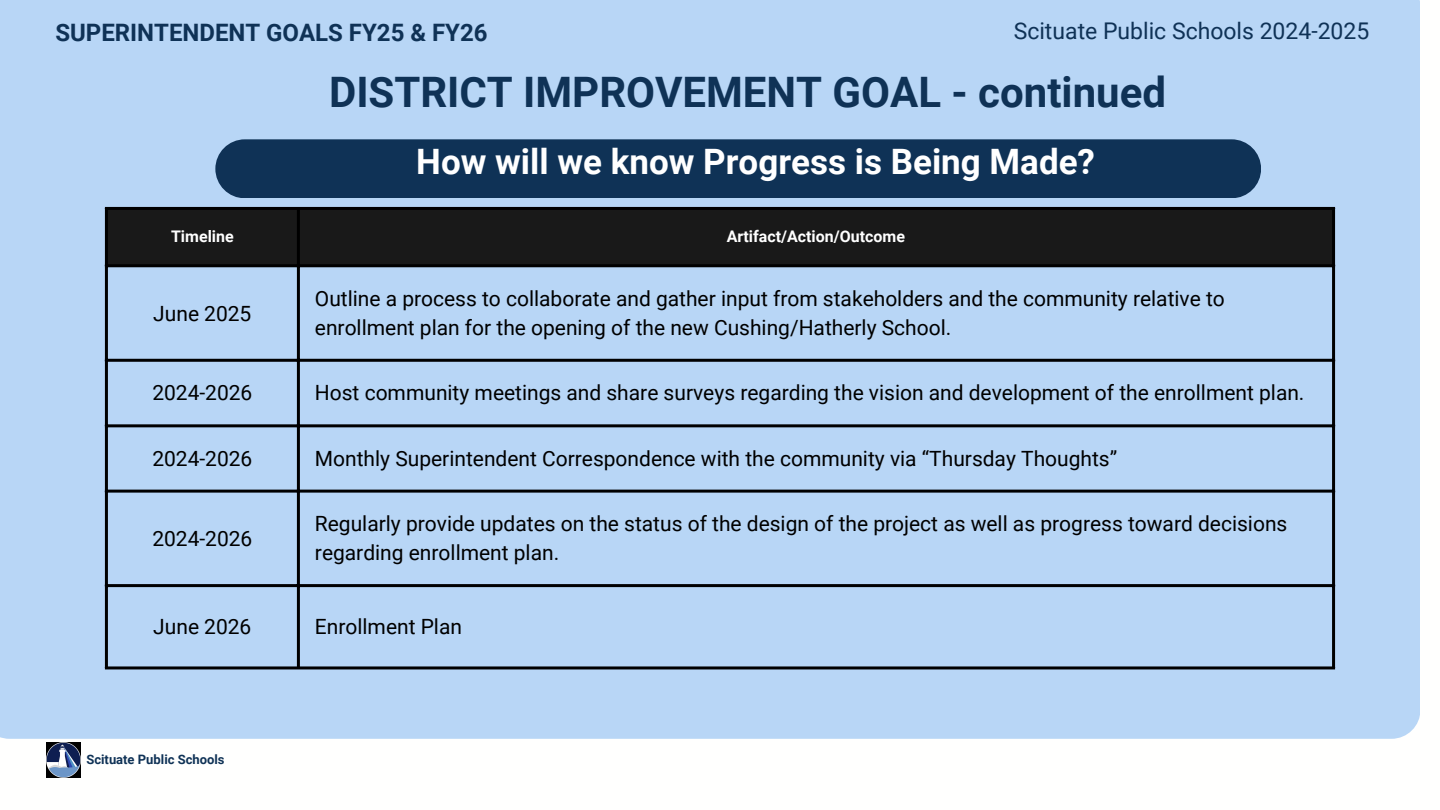
<style>
.page{position:relative;width:1440px;height:810px;background:#fff}
.page>*{position:absolute;margin:0;border:0;box-sizing:border-box;transform-origin:0 0}
.t1{font:700 42px "Roboto";color:#0f3256}
.t2{font:700 35px "Roboto";color:#fff}
.t3{font:700 24px "Roboto";color:#0f3256}
.t4{font:23px "Roboto";color:#0f3256}
.t5{font:21px/29.2px "Roboto";color:#000}
.t6{font:700 16px "Roboto";color:#fff}
.t7{font:700 13px "Roboto";color:#0f3256}
</style>
<div class="page">
<div style="left:0;top:0;width:1420px;height:739px;background:#b8d6f6"></div>
<img style="left:47px;top:743px;width:34px;height:34px">
<div style="left:108px;top:210px;width:1224px;height:54px;background:#191919"></div>
<hr style="left:105px;top:210px;width:3px;height:456px;background:#000">
<hr style="left:297px;top:210px;width:3px;height:456px;background:#000">
<hr style="left:1332px;top:210px;width:3px;height:456px;background:#000">
<hr style="left:105px;top:207px;width:1230px;height:3px;background:#000">
<hr style="left:105px;top:264px;width:1230px;height:3px;background:#000">
<hr style="left:105px;top:359px;width:1230px;height:3px;background:#000">
<hr style="left:105px;top:424px;width:1230px;height:3px;background:#000">
<hr style="left:105px;top:490px;width:1230px;height:3px;background:#000">
<hr style="left:105px;top:584px;width:1230px;height:3px;background:#000">
<hr style="left:105px;top:666px;width:1230px;height:3px;background:#000">
<div style="left:215px;top:139px;width:1046px;height:59px;background:#0f3256;border-radius:29px"></div>
<p class="t3" style="left:55px;top:19px;width:434px">SUPERINTENDENT GOALS FY25 &amp; FY26</p>
<p class="t4" style="left:1014px;top:18px;width:357px">Scituate Public Schools 2024-2025</p>
<p class="t1" style="left:329px;top:68px;width:838px">DISTRICT IMPROVEMENT GOAL - continued</p>
<p class="t2" style="left:416px;top:142px;width:680px">How will we know Progress is Being Made?</p>
<h1 class="t6" style="left:171px;top:227px;width:64px">Timeline</h1>
<h2 class="t6" style="left:727px;top:227px;width:180px">Artifact/Action/Outcome</h2>
<p class="t5" style="left:153px;top:299px;width:100px">June 2025</p>
<p class="t5" style="left:315px;top:284px;width:912px">Outline a process to collaborate and gather input from stakeholders and the community relative to enrollment plan for the opening of the new Cushing/Hatherly School.</p>
<p class="t5" style="left:152px;top:378px;width:102px">2024-2026</p>
<p class="t5" style="left:315px;top:378px;width:991px">Host community meetings and share surveys regarding the vision and development of the enrollment plan.</p>
<p class="t5" style="left:152px;top:444px;width:102px">2024-2026</p>
<p class="t5" style="left:315px;top:444px;width:804px">Monthly Superintendent Correspondence with the community via “Thursday Thoughts”</p>
<p class="t5" style="left:152px;top:524px;width:102px">2024-2026</p>
<p class="t5" style="left:315px;top:509px;width:974px">Regularly provide updates on the status of the design of the project as well as progress toward decisions regarding enrollment plan.</p>
<p class="t5" style="left:153px;top:612px;width:100px">June 2026</p>
<p class="t5" style="left:315px;top:612px;width:149px">Enrollment Plan</p>
<h4 class="t7" style="left:86px;top:752px;width:140px">Scituate Public Schools</h4>
</div>
